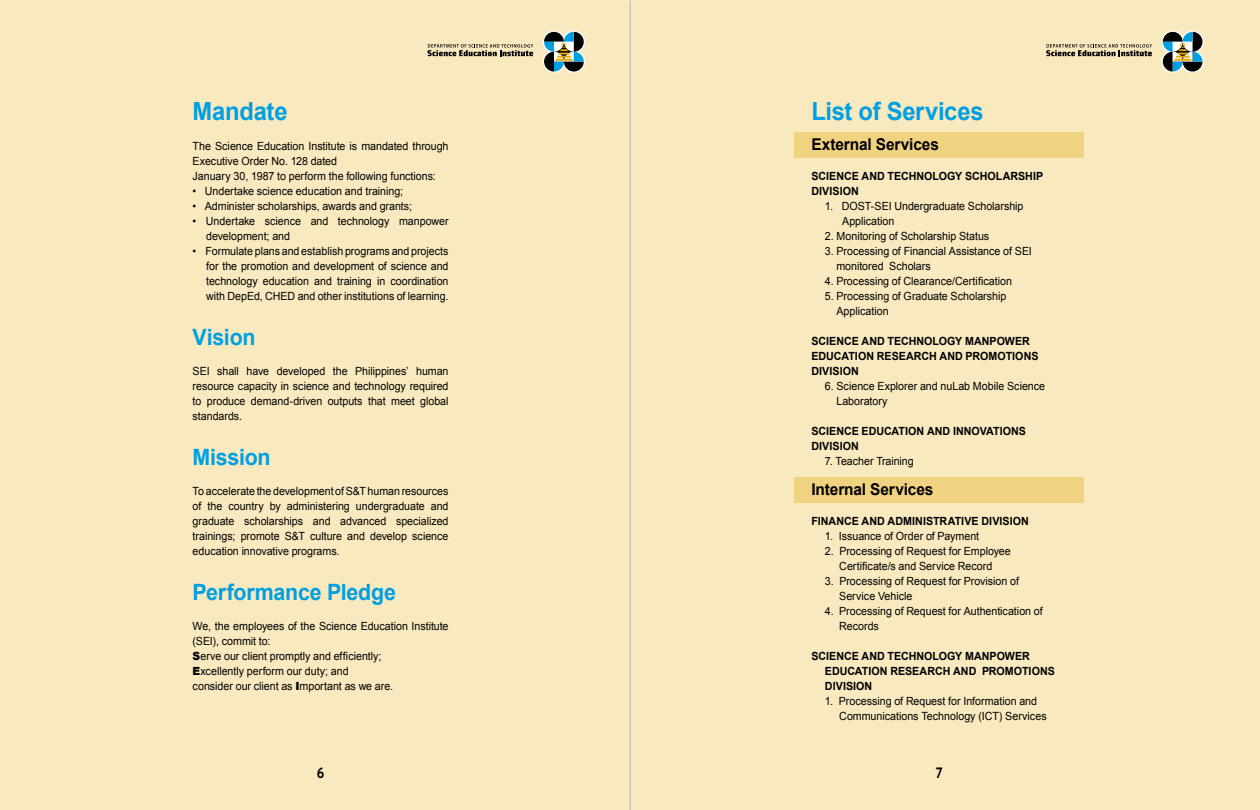
<style>
.page{position:relative;width:1260px;height:810px;background:#f8e9bf}
.page>*{position:absolute;margin:0;border:0;box-sizing:border-box;transform-origin:0 0}
.t1{font:700 25px "Arial";letter-spacing:-.01em;color:#009fe3;scale:.95 1}
.t2{font:700 22.5px "Arial";letter-spacing:-.01em;color:#009fe3;scale:.95 1}
.t3{font:700 16.25px "Arial";letter-spacing:-.01em;color:#000;scale:.95 1}
.t4{font:700 15px "PT Sans Pro";color:#000;scale:.9 1}
.t5{font:11.25px/15px "Arial";letter-spacing:-.005em;color:#000;scale:.95 1}
.t6{font:700 11.25px/15px "Arial";letter-spacing:.005em;color:#000;scale:.95 1}
.s1{font-weight:900}
</style>
<div class="page">
<div style="left:795px;top:132px;width:289px;height:26px;background:#f0d380"></div>
<div style="left:795px;top:477px;width:289px;height:26px;background:#f0d380"></div>
<svg style="left:543px;top:31px;width:42px;height:42px;background:#718783"></svg>
<svg style="left:428px;top:44px;width:105px;height:12px"></svg>
<svg style="left:1162px;top:31px;width:42px;height:42px;background:#728783"></svg>
<svg style="left:1046px;top:44px;width:106px;height:12px"></svg>
<hr style="left:630px;top:0;width:1px;height:810px;background:#b3b2b2">
<h1 class="t1" style="left:193px;top:95px;width:101px">Mandate</h1>
<p class="t5" style="left:193px;top:139px;width:271px">The Science Education Institute is mandated through<br>Executive Order No. 128 dated<br>January 30, 1987 to perform the following functions:</p>
<p class="t5" style="left:193px;top:184px;width:223px">• Undertake science education and training;</p>
<p class="t5" style="left:193px;top:199px;width:232px">• Administer scholarships, awards and grants;</p>
<p class="t5" style="left:206px;top:214px;width:257px;text-indent:-13px">• Undertake science and technology manpower development; and</p>
<p class="t5" style="left:206px;top:244px;width:257px;text-align:justify;text-indent:-13px">• Formulate plans and establish programs and projects for the promotion and development of science and technology education and training in coordination with DepEd, CHED and other institutions of learning.</p>
<h2 class="t2" style="left:193px;top:322px;width:68px">Vision</h2>
<p class="t5" style="left:193px;top:364px;width:271px;text-align:justify">SEI shall have developed the Philippines’ human resource capacity in science and technology required to produce demand-driven outputs that meet global standards.</p>
<h2 class="t2" style="left:193px;top:442px;width:84px">Mission</h2>
<p class="t5" style="left:193px;top:484px;width:271px;text-align:justify">To accelerate the development of S&amp;T human resources of the country by administering undergraduate and graduate scholarships and advanced specialized trainings; promote S&amp;T culture and develop science education innovative programs.</p>
<h2 class="t2" style="left:193px;top:577px;width:216px">Performance Pledge</h2>
<p class="t5" style="left:193px;top:619px;width:271px">We, the employees of the Science Education Institute (SEI), commit to:<br><span class="s1">S</span>erve our client promptly and efficiently;<br><span class="s1">E</span>xcellently perform our duty; and<br>consider our client as <span class="s1">I</span>mportant as we are.</p>
<h1 class="t1" style="left:811px;top:95px;width:183px">List of Services</h1>
<h3 class="t3" style="left:811px;top:134px;width:136px">External Services</h3>
<p class="t6" style="left:811px;top:169px;width:246px">SCIENCE AND TECHNOLOGY SCHOLARSHIP<br>DIVISION</p>
<p class="t5" style="left:842px;top:199px;width:193px;text-indent:-17px">1. DOST-SEI Undergraduate Scholarship<br>Application</p>
<p class="t5" style="left:825px;top:229px;width:175px">2. Monitoring of Scholarship Status</p>
<p class="t5" style="left:836px;top:244px;width:207px;text-indent:-11px">3. Processing of Financial Assistance of SEI monitored Scholars</p>
<p class="t5" style="left:825px;top:274px;width:198px">4. Processing of Clearance/Certification</p>
<p class="t5" style="left:836px;top:289px;width:180px;text-indent:-11px">5. Processing of Graduate Scholarship<br>Application</p>
<p class="t6" style="left:811px;top:334px;width:241px">SCIENCE AND TECHNOLOGY MANPOWER<br>EDUCATION RESEARCH AND PROMOTIONS<br>DIVISION</p>
<p class="t5" style="left:836px;top:379px;width:221px;text-indent:-11px">6. Science Explorer and nuLab Mobile Science<br>Laboratory</p>
<p class="t6" style="left:811px;top:424px;width:227px">SCIENCE EDUCATION AND INNOVATIONS<br>DIVISION</p>
<p class="t5" style="left:825px;top:454px;width:95px">7. Teacher Training</p>
<h3 class="t3" style="left:811px;top:479px;width:130px">Internal Services</h3>
<p class="t6" style="left:811px;top:514px;width:230px">FINANCE AND ADMINISTRATIVE DIVISION</p>
<p class="t5" style="left:825px;top:529px;width:164px">1. Issuance of Order of Payment</p>
<p class="t5" style="left:825px;top:544px;width:197px;text-align:center">2. Processing of Request for Employee<br>Certificate/s and Service Record</p>
<p class="t5" style="left:839px;top:574px;width:191px;text-indent:-14px">3. Processing of Request for Provision of<br>Service Vehicle</p>
<p class="t5" style="left:839px;top:604px;width:216px;text-indent:-14px">4. Processing of Request for Authentication of<br>Records</p>
<p class="t6" style="left:825px;top:649px;width:244px;text-indent:-13px">SCIENCE AND TECHNOLOGY MANPOWER<br>EDUCATION RESEARCH AND PROMOTIONS<br>DIVISION</p>
<p class="t5" style="left:839px;top:694px;width:220px;text-indent:-14px">1. Processing of Request for Information and<br>Communications Technology (ICT) Services</p>
<h3 class="t4" style="left:317px;top:763px;width:10px">6</h3>
<h3 class="t4" style="left:936px;top:763px;width:10px">7</h3>
</div>
